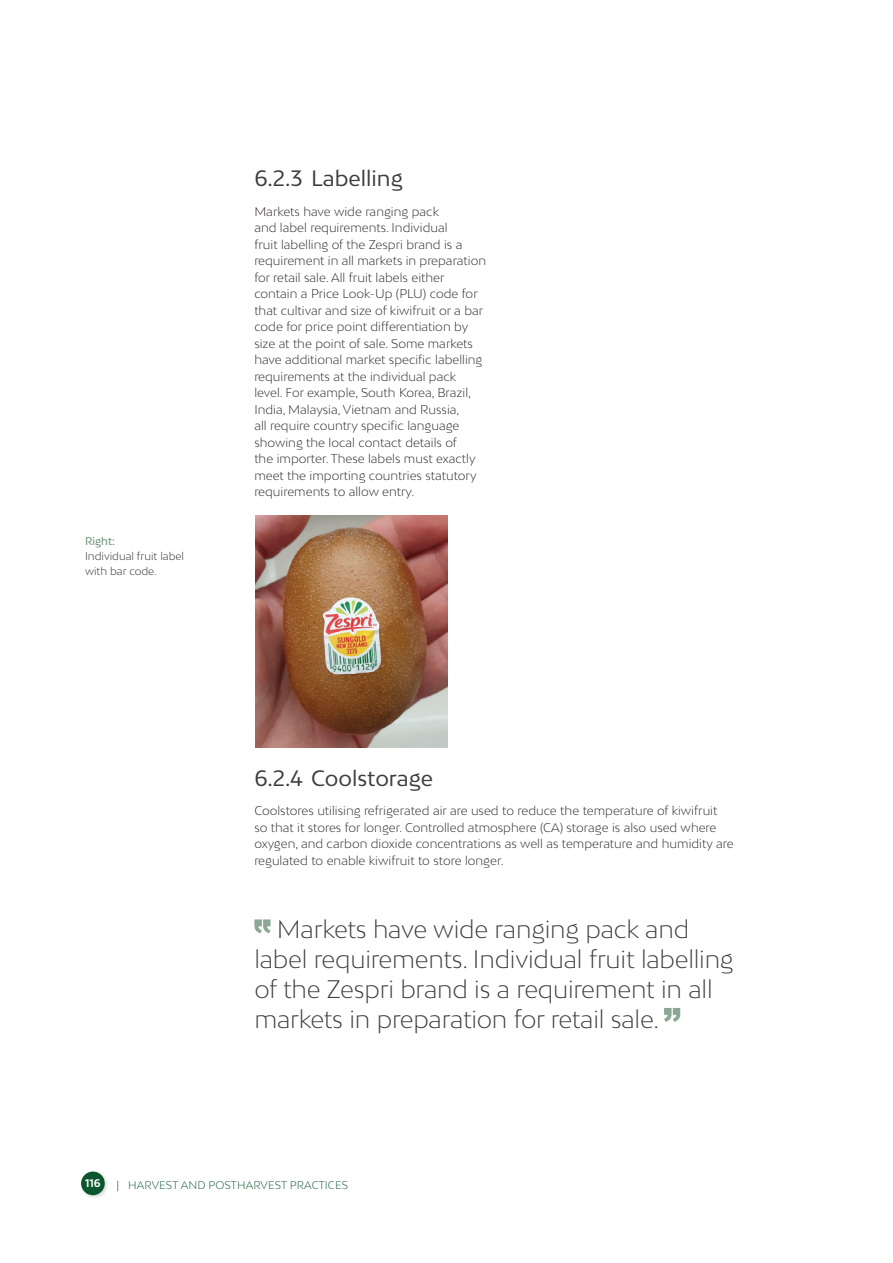
<style>
.page{position:relative;width:893px;height:1263px;background:#fff}
.page>*{position:absolute;margin:0;border:0;box-sizing:border-box;transform-origin:0 0}
.t1{font:300 24px/30px "Bw Mitga";letter-spacing:-.01em;color:#3e3e3f}
.t2{font:21px "Bw Mitga";color:#3e3e3f}
.t3{font:300 12px/16.5px "Bw Mitga";color:#231f20}
.t4{font:300 10.5px/15px "Bw Mitga";color:#231f20}
.t5{font:300 10.5px "Bw Mitga";letter-spacing:.01em;color:#0c562e}
.t6{font:10.5px "Bw Mitga";color:#60876b}
.t7{font:700 10.5px "Bw Mitga";color:#fff}
</style>
<div class="page">
<div style="left:79px;top:1170px;width:31px;height:30px;background:#231f20;opacity:.2"></div>
<div style="left:81px;top:1171px;width:24px;height:24px;background:#0c562e;border-radius:50%"></div>
<svg style="left:254px;top:919px;width:17px;height:14px"></svg>
<svg style="left:664px;top:1008px;width:16px;height:14px"></svg>
<img style="left:255px;top:515px;width:192px;height:232px">
<h2 class="t2" style="left:254px;top:165px;width:150px">6.2.3 Labelling</h2>
<p class="t6" style="left:85px;top:535px;width:31px">Right:</p>
<p class="t4" style="left:85px;top:549px;width:100px">Individual fruit label with bar code.</p>
<p class="t3" style="left:254px;top:203px;width:233px">Markets have wide ranging pack<br>and label requirements. Individual<br>fruit labelling of the Zespri brand is a requirement in all markets in preparation for retail sale. All fruit labels either contain a Price Look-Up (PLU) code for that cultivar and size of kiwifruit or a bar code for price point differentiation by size at the point of sale. Some markets have additional market specific labelling requirements at the individual pack level. For example, South Korea, Brazil, India, Malaysia, Vietnam and Russia,<br>all require country specific language showing the local contact details of<br>the importer. These labels must exactly meet the importing countries statutory requirements to allow entry.</p>
<h2 class="t2" style="left:254px;top:764px;width:180px">6.2.4 Coolstorage</h2>
<p class="t3" style="left:254px;top:802px;width:481px">Coolstores utilising refrigerated air are used to reduce the temperature of kiwifruit<br>so that it stores for longer. Controlled atmosphere (CA) storage is also used where oxygen, and carbon dioxide concentrations as well as temperature and humidity are regulated to enable kiwifruit to store longer.</p>
<h1 class="t1" style="left:254px;top:913px;width:481px;text-indent:23px">Markets have wide ranging pack and label requirements. Individual fruit labelling of the Zespri brand is a requirement in all markets in preparation for retail sale.</h1>
<p class="t7" style="left:85px;top:1176px;width:17px">116</p>
<p class="t5" style="left:117px;top:1178px;width:233px">| HARVEST AND POSTHARVEST PRACTICES</p>
</div>
